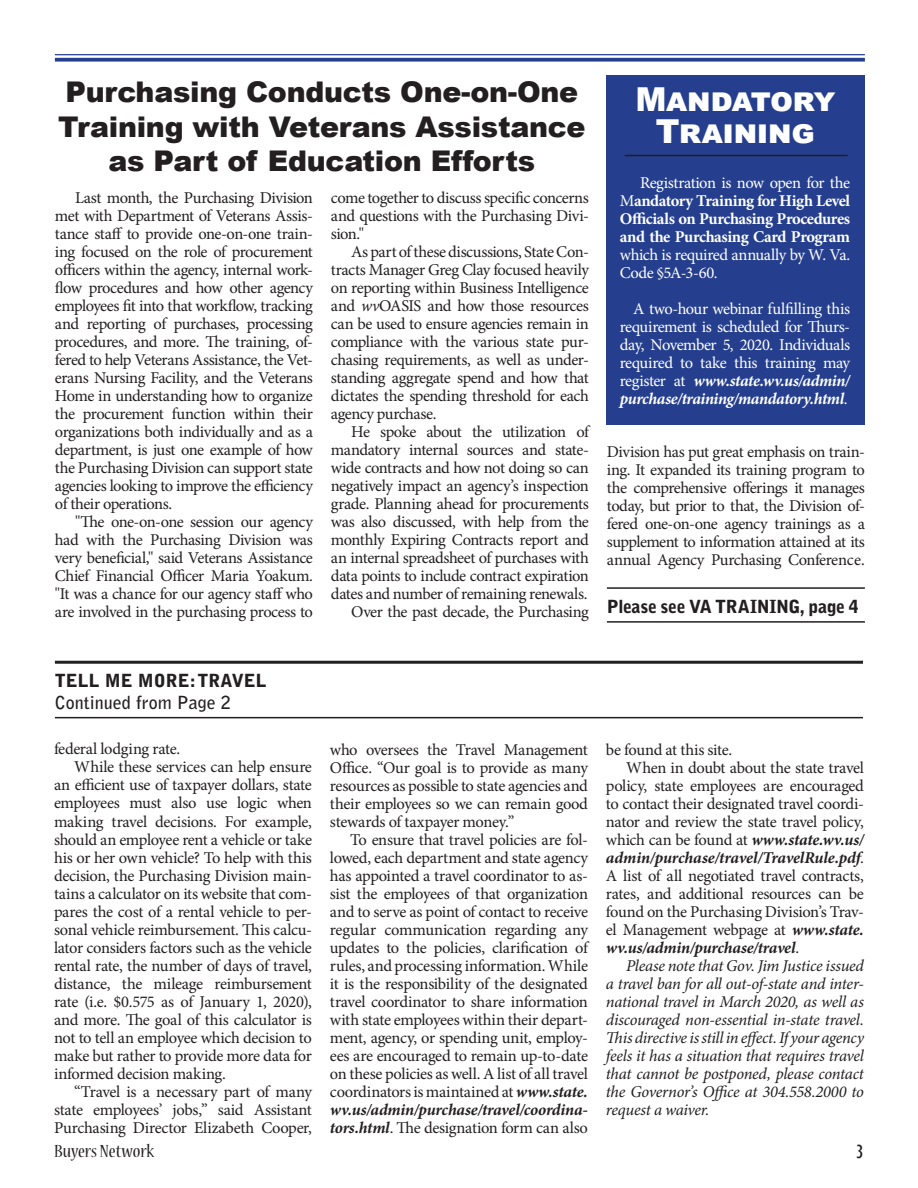
<style>
.page{position:relative;width:918px;height:1188px;background:#fff}
.page>*{position:absolute;margin:0;border:0;box-sizing:border-box;transform-origin:0 0}
.t1{font:900 33px/31.5px "Arial";letter-spacing:.095em;color:#fff;text-align:center}
.t2{font:900 28.5px/34.5px "Arial";letter-spacing:-.01em;color:#231f20;text-align:center}
.t3{font:condensed 19.5px "Nueva Std";color:#231f20;scale:1.08 1}
.t4{font:condensed 19.5px "Gill Sans";color:#231f20;scale:1.08 1}
.t5{font:900 18px "Bell Gothic Std";letter-spacing:-.015em;color:#231f20}
.t6{font:700 18px "Bell Gothic Std";color:#231f20}
.t7{font:16.5px/18px "Minion Pro";letter-spacing:-.025em;color:#231f20;text-align:justify}
.t8{font:italic 16.5px "Minion Pro";letter-spacing:-.02em;color:#231f20}
.t9{font:16.5px/18px "Minion Pro";letter-spacing:-.025em;color:#fff}
.t10{font:700 16.5px/18px "Minion Pro";letter-spacing:-.025em;color:#fff;text-align:justify}
.t11{font:italic 700 16.5px "Minion Pro";letter-spacing:-.01em;color:#231f20}
.s1{font-weight:400}
.s2{font-weight:700;font-style:italic}
.s3{font-style:italic}
.s4{font-weight:400;font-style:normal}
</style>
<div class="page">
<hr style="left:55px;top:54px;width:810px;height:1px;background:#253f8e">
<svg style="left:55px;top:58px;width:810px;height:4px;background:#3c5399"></svg>
<hr style="left:607px;top:587px;width:258px;height:2px;background:#231f20">
<hr style="left:607px;top:621px;width:258px;height:2px;background:#231f20">
<hr style="left:55px;top:661px;width:808px;height:3px;background:#231f20">
<hr style="left:55px;top:717px;width:808px;height:1px;background:#231f20">
<div style="left:606px;top:75px;width:259px;height:350px;background:#253f8e"></div>
<hr style="left:625px;top:155px;width:223px;height:1px;background:#231f20">
<h2 class="t2" style="left:58px;top:74px;width:529px">Purchasing Conducts One-on-One<br>Training with Veterans Assistance as Part of Education Efforts</h2>
<h1 class="t1" style="left:635px;top:83px;width:202px">Mandatory<br>Training</h1>
<p class="t10" style="left:620px;top:174px;width:232px;text-indent:20px"><span class="s1">Registration is now open for the M</span>andatory Training for High Level Officials on Purchasing Procedures and the Purchasing Card Program</p>
<p class="t9" style="left:620px;top:246px;width:232px">which is required annually by W. Va.<br>Code §5A-3-60.</p>
<p class="t9" style="left:620px;top:300px;width:232px;text-align:justify;text-indent:13px">A two-hour webinar fulfilling this requirement is scheduled for Thurs&shy;day, November 5, 2020. Individuals required to take this training may register at <span class="s2">www.state.wv.us/admin/ purchase/training/mandatory.html</span>.</p>
<p class="t7" style="left:55px;top:189px;width:259px;text-indent:20px">Last month, the Purchasing Division met with Department of Veterans Assis&shy;tance staff to provide one-on-one train&shy;ing focused on the role of procurement officers within the agency, internal work&shy;flow procedures and how other agency employees fit into that workflow, tracking and reporting of purchases, processing procedures, and more. The training, of&shy;fered to help Veterans Assistance, the Vet&shy;erans Nursing Facility, and the Veterans Home in understanding how to organize the procurement function within their organizations both individually and as a department, is just one example of how the Purchasing Division can support state agencies looking to improve the efficiency of their operations.</p>
<p class="t7" style="left:55px;top:513px;width:259px;text-indent:20px">"The one-on-one session our agency had with the Purchasing Division was very beneficial," said Veterans Assistance Chief Financial Officer Maria Yoakum. "It was a chance for our agency staff who are involved in the purchasing process to</p>
<p class="t7" style="left:331px;top:189px;width:259px">come together to discuss specific concerns and questions with the Purchasing Divi&shy;sion."</p>
<p class="t7" style="left:331px;top:243px;width:260px;text-indent:20px">As part of these discussions, State Con&shy;tracts Manager Greg Clay focused heavily on reporting within Business Intelligence and <span class="s3">wv</span>OASIS and how those resources can be used to ensure agencies remain in compliance with the various state pur&shy;chasing requirements, as well as under&shy;standing aggregate spend and how that dictates the spending threshold for each agency purchase.</p>
<p class="t7" style="left:331px;top:423px;width:259px;text-align:right">He spoke about the utilization of mandatory internal sources and state&shy;wide contracts and how not doing so can negatively impact an agency’s inspection grade. Planning ahead for procurements was also discussed, with help from the monthly Expiring Contracts report and an internal spreadsheet of purchases with data points to include contract expiration dates and number of remaining renewals.<br>Over the past decade, the Purchasing</p>
<p class="t7" style="left:607px;top:443px;width:259px">Division has put great emphasis on train&shy;ing. It expanded its training program to the comprehensive offerings it manages today, but prior to that, the Division of&shy;fered one-on-one agency trainings as a supplement to information attained at its annual Agency Purchasing Conference.</p>
<p class="t5" style="left:607px;top:596px;width:253px">Please see VA TRAINING, page 4</p>
<p class="t5" style="left:55px;top:670px;width:213px">TELL ME MORE: TRAVEL</p>
<p class="t6" style="left:55px;top:691px;width:177px">Continued from Page 2</p>
<p class="t7" style="left:54px;top:740px;width:128px">federal lodging rate.</p>
<p class="t7" style="left:74px;top:758px;width:239px">While these services can help ensure</p>
<p class="t7" style="left:54px;top:776px;width:259px">an efficient use of taxpayer dollars, state</p>
<p class="t7" style="left:54px;top:794px;width:259px">employees must also use logic when</p>
<p class="t7" style="left:54px;top:812px;width:260px">making travel decisions. For example,</p>
<p class="t7" style="left:54px;top:830px;width:260px">should an employee rent a vehicle or take</p>
<p class="t7" style="left:54px;top:848px;width:260px">his or her own vehicle? To help with this</p>
<p class="t7" style="left:54px;top:866px;width:259px">decision, the Purchasing Division main-</p>
<p class="t7" style="left:54px;top:884px;width:259px">tains a calculator on its website that com-</p>
<p class="t7" style="left:54px;top:902px;width:259px">pares the cost of a rental vehicle to per-</p>
<p class="t7" style="left:54px;top:920px;width:259px">sonal vehicle reimbursement. This calcu-</p>
<p class="t7" style="left:54px;top:938px;width:259px">lator considers factors such as the vehicle</p>
<p class="t7" style="left:54px;top:956px;width:260px">rental rate, the number of days of travel,</p>
<p class="t7" style="left:54px;top:974px;width:260px">distance, the mileage reimbursement</p>
<p class="t7" style="left:54px;top:992px;width:260px">rate (i.e. $0.575 as of January 1, 2020),</p>
<p class="t7" style="left:54px;top:1010px;width:260px">and more. The goal of this calculator is</p>
<p class="t7" style="left:54px;top:1028px;width:259px">not to tell an employee which decision to</p>
<p class="t7" style="left:54px;top:1046px;width:259px">make but rather to provide more data for</p>
<p class="t7" style="left:54px;top:1064px;width:173px">informed decision making.</p>
<p class="t7" style="left:74px;top:1082px;width:239px">“Travel is a necessary part of many</p>
<p class="t7" style="left:54px;top:1100px;width:260px">state employees’ jobs,” said Assistant</p>
<p class="t7" style="left:54px;top:1118px;width:260px">Purchasing Director Elizabeth Cooper,</p>
<p class="t7" style="left:330px;top:740px;width:260px">who oversees the Travel Management Office. “Our goal is to provide as many resources as possible to state agencies and their employees so we can remain good stewards of taxpayer money.”</p>
<p class="t7" style="left:330px;top:830px;width:260px;text-indent:20px">To ensure that travel policies are fol&shy;lowed, each department and state agency has appointed a travel coordinator to as&shy;sist the employees of that organization and to serve as point of contact to receive regular communication regarding any updates to the policies, clarification of rules, and processing information. While it is the responsibility of the designated travel coordinator to share information with state employees within their depart&shy;ment, agency, or spending unit, employ&shy;ees are encouraged to remain up-to-date on these policies as well. A list of all travel coordinators is maintained at <span class="s2">www.state. wv.us/admin/purchase/travel/coordina&shy;tors.html</span>. The designation form can also</p>
<p class="t7" style="left:606px;top:740px;width:128px">be found at this site.</p>
<p class="t7" style="left:626px;top:758px;width:239px">When in doubt about the state travel</p>
<p class="t7" style="left:606px;top:776px;width:260px">policy, state employees are encouraged</p>
<p class="t7" style="left:606px;top:794px;width:259px">to contact their designated travel coordi-</p>
<p class="t7" style="left:606px;top:812px;width:260px">nator and review the state travel policy,</p>
<p class="t7" style="left:606px;top:830px;width:260px">which can be found at <span class="s2">www.state.wv.us/</span></p>
<p class="t11" style="left:606px;top:846px;width:259px">admin/purchase/travel/TravelRule.pdf<span class="s4">.</span></p>
<p class="t7" style="left:606px;top:866px;width:260px">A list of all negotiated travel contracts,</p>
<p class="t7" style="left:606px;top:884px;width:259px">rates, and additional resources can be</p>
<p class="t7" style="left:606px;top:902px;width:259px">found on the Purchasing Division’s Trav-</p>
<p class="t7" style="left:606px;top:920px;width:259px">el Management webpage at <span class="s2">www.state.</span></p>
<p class="t11" style="left:606px;top:936px;width:195px">wv.us/admin/purchase/travel<span class="s4">.</span></p>
<p class="t8" style="left:626px;top:954px;width:239px">Please note that Gov. Jim Justice issued</p>
<p class="t8" style="left:606px;top:972px;width:259px">a travel ban for all out-of-state and inter-</p>
<p class="t8" style="left:606px;top:990px;width:260px">national travel in March 2020, as well as</p>
<p class="t8" style="left:606px;top:1008px;width:259px">discouraged non-essential in-state travel.</p>
<p class="t8" style="left:606px;top:1026px;width:260px">This directive is still in effect. If your agency</p>
<p class="t8" style="left:606px;top:1044px;width:259px">feels it has a situation that requires travel</p>
<p class="t8" style="left:606px;top:1062px;width:260px">that cannot be postponed, please contact</p>
<p class="t8" style="left:606px;top:1080px;width:260px">the Governor’s Office at 304.558.2000 to</p>
<p class="t8" style="left:606px;top:1098px;width:105px">request a waiver.</p>
<p class="t3" style="left:54px;top:1143px;width:94px">Buyers Network</p>
<p class="t4" style="left:856px;top:1140px;width:9px">3</p>
</div>
